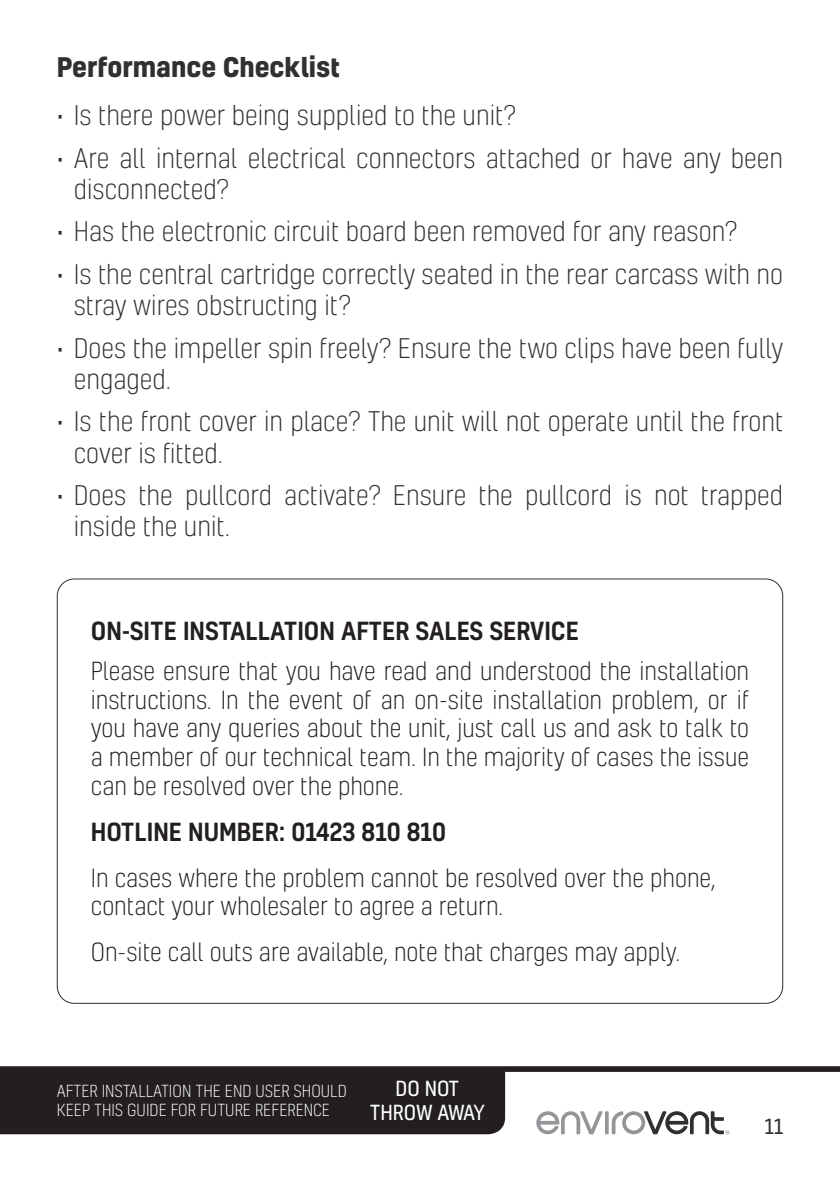
<style>
.page{position:relative;width:840px;height:1191px;background:#fff}
.page>*{position:absolute;margin:0;border:0;box-sizing:border-box;transform-origin:0 0}
.t1{font:300 26px/31.2px "Kelson";color:#312f30}
.t2{font:700 26px "Kelson";color:#312f30}
.t3{font:300 24px/28.8px "Kelson";color:#231f20;text-align:justify}
.t4{font:500 24px "Kelson";color:#231f20}
.t5{font:20px/24px "Kelson";letter-spacing:-.01em;color:#fff;text-align:center}
.t6{font:20px "Kelson";color:#312f30}
.t7{font:300 16px/19.2px "Kelson";color:#fff}
</style>
<div class="page">
<svg style="left:0;top:1066px;width:839px;height:68px;fill:#231f20"></svg>
<svg style="left:536px;top:1111px;width:193px;height:23px"></svg>
<p class="t2" style="left:57px;top:48px;width:285px">Performance Checklist</p>
<p class="t1" style="left:57px;top:99px;width:460px">• Is there power being supplied to the unit?</p>
<p class="t1" style="left:74px;top:142px;width:710px;text-indent:-17px">• Are all internal electrical connectors attached or have any been disconnected?</p>
<p class="t1" style="left:57px;top:215px;width:681px">• Has the electronic circuit board been removed for any reason?</p>
<p class="t1" style="left:74px;top:258px;width:710px;text-indent:-17px">• Is the central cartridge correctly seated in the rear carcass with no stray wires obstructing it?</p>
<p class="t1" style="left:74px;top:332px;width:710px;text-indent:-17px">• Does the impeller spin freely? Ensure the two clips have been fully engaged.</p>
<p class="t1" style="left:74px;top:405px;width:710px;text-indent:-17px">• Is the front cover in place? The unit will not operate until the front cover is fitted.</p>
<p class="t1" style="left:74px;top:479px;width:710px;text-indent:-17px">• Does the pullcord activate? Ensure the pullcord is not trapped inside the unit.</p>
<p class="t4" style="left:91px;top:614px;width:489px">ON-SITE INSTALLATION AFTER SALES SERVICE</p>
<p class="t3" style="left:91px;top:656px;width:659px">Please ensure that you have read and understood the installation instructions. In the event of an on-site installation problem, or if you have any queries about the unit, just call us and ask to talk to a member of our technical team. In the majority of cases the issue can be resolved over the phone.</p>
<p class="t4" style="left:91px;top:815px;width:356px">HOTLINE NUMBER: 01423 810 810</p>
<p class="t3" style="left:91px;top:863px;width:626px">In cases where the problem cannot be resolved over the phone, contact your wholesaler to agree a return.</p>
<p class="t3" style="left:91px;top:937px;width:590px">On-site call outs are available, note that charges may apply.</p>
<p class="t7" style="left:57px;top:1081px;width:291px">AFTER INSTALLATION THE END USER SHOULD<br>KEEP THIS GUIDE FOR FUTURE REFERENCE</p>
<p class="t5" style="left:369px;top:1076px;width:116px">DO NOT<br>THROW AWAY</p>
<p class="t6" style="left:764px;top:1113px;width:20px">11</p>
</div>
